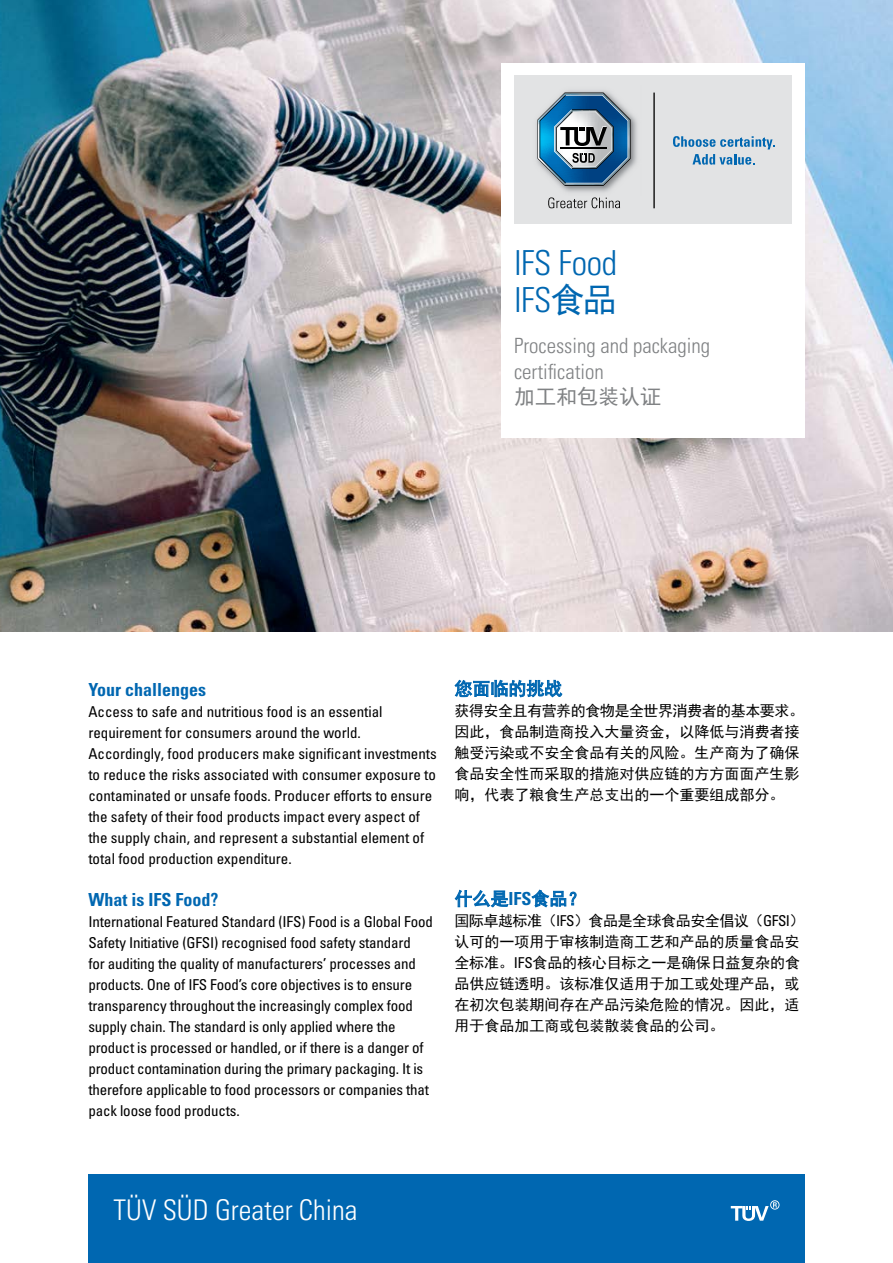
<style>
.page{position:relative;width:893px;height:1263px;background:#fff}
.page>*{position:absolute;margin:0;border:0;box-sizing:border-box;transform-origin:0 0}
.t1{font:34.5px/37.5px "Univers LTCYR 47 Light Cond";letter-spacing:-.01em;color:#0067b1}
.t2{font:28.5px "Univers LTCYR 47 Light Cond";color:#fff}
.t3{font:21px/25.5px "Univers LTCYR 47 Light Cond";color:#808284}
.t4{font:21px "Sim Hei";color:#808284}
.t5{font:18px "Univers LTCYR 67 Bold Cond";color:#0067b1}
.t6{font:18px "Sim Hei";color:#0067b1}
.t7{font:condensed 15px/21px "Univers LTCYR 57";letter-spacing:-.01em;color:#000}
.t8{font:15px/21px "Sim Hei";color:#000}
.s1{font-family:"Sim Hei"}
.s2{font-family:"Univers LTCYR 67 Bold Cond"}
.s3{font-family:"Univers LTCYR 57";font-stretch:condensed}
</style>
<div class="page">
<img style="left:0;top:0;width:893px;height:631px">
<svg style="left:454px;top:679px;width:109px;height:19px"></svg>
<svg style="left:454px;top:889px;width:55px;height:19px"></svg>
<svg style="left:531px;top:889px;width:45px;height:19px"></svg>
<div style="left:501px;top:63px;width:304px;height:374px;background:#fff"></div>
<div style="left:514px;top:76px;width:278px;height:148px;background:#e2e3e4"></div>
<hr style="left:653px;top:93px;width:2px;height:115px;background:#000">
<svg style="left:673px;top:136px;width:102px;height:29px"></svg>
<img style="left:536px;top:90px;width:101px;height:102px">
<svg style="left:537px;top:93px;width:94px;height:93px"></svg>
<svg style="left:548px;top:197px;width:72px;height:11px"></svg>
<div style="left:88px;top:1174px;width:717px;height:89px;background:#0067b1"></div>
<svg style="left:731px;top:1200px;width:48px;height:21px"></svg>
<h1 class="t1" style="left:514px;top:242px;width:104px">IFS Food<br>IFS<span class="s1">食品</span></h1>
<h3 class="t3" style="left:514px;top:332px;width:197px">Processing and packaging certification</h3>
<h3 class="t4" style="left:514px;top:386px;width:148px">加工和包装认证</h3>
<p class="t5" style="left:88px;top:679px;width:119px">Your challenges</p>
<p class="t7" style="left:88px;top:701px;width:350px">Access to safe and nutritious food is an essential requirement for consumers around the world.<br>Accordingly, food producers make significant investments to reduce the risks associated with consumer exposure to contaminated or unsafe foods. Producer efforts to ensure the safety of their food products impact every aspect of the supply chain, and represent a substantial element of total food production expenditure.</p>
<p class="t5" style="left:88px;top:889px;width:131px">What is IFS Food?</p>
<p class="t7" style="left:88px;top:911px;width:346px">International Featured Standard (IFS) Food is a Global Food Safety Initiative (GFSI) recognised food safety standard<br>for auditing the quality of manufacturers’ processes and products. One of IFS Food’s core objectives is to ensure transparency throughout the increasingly complex food supply chain. The standard is only applied where the product is processed or handled, or if there is a danger of product contamination during the primary packaging. It is therefore applicable to food processors or companies that pack loose food products.</p>
<p class="t6" style="left:454px;top:679px;width:109px">您面临的挑战</p>
<p class="t8" style="left:454px;top:700px;width:351px">获得安全且有营养的食物是全世界消费者的基本要求。因此，食品制造商投入大量资金，以降低与消费者接触受污染或不安全食品有关的风险。生产商为了确保食品安全性而采取的措施对供应链的方方面面产生影响，代表了粮食生产总支出的一个重要组成部分。</p>
<p class="t6" style="left:454px;top:889px;width:133px">什么是<span class="s2">IFS</span>食品？</p>
<p class="t8" style="left:454px;top:910px;width:352px">国际卓越标准（<span class="s3">IFS</span>）食品是全球食品安全倡议（<span class="s3">GFSI</span>）认可的一项用于审核制造商工艺和产品的质量食品安全标准。<span class="s3">IFS</span>食品的核心目标之一是确保日益复杂的食品供应链透明。该标准仅适用于加工或处理产品，或在初次包装期间存在产品污染危险的情况。因此，适用于食品加工商或包装散装食品的公司。</p>
<h2 class="t2" style="left:114px;top:1191px;width:245px">TÜV SÜD Greater China</h2>
</div>
